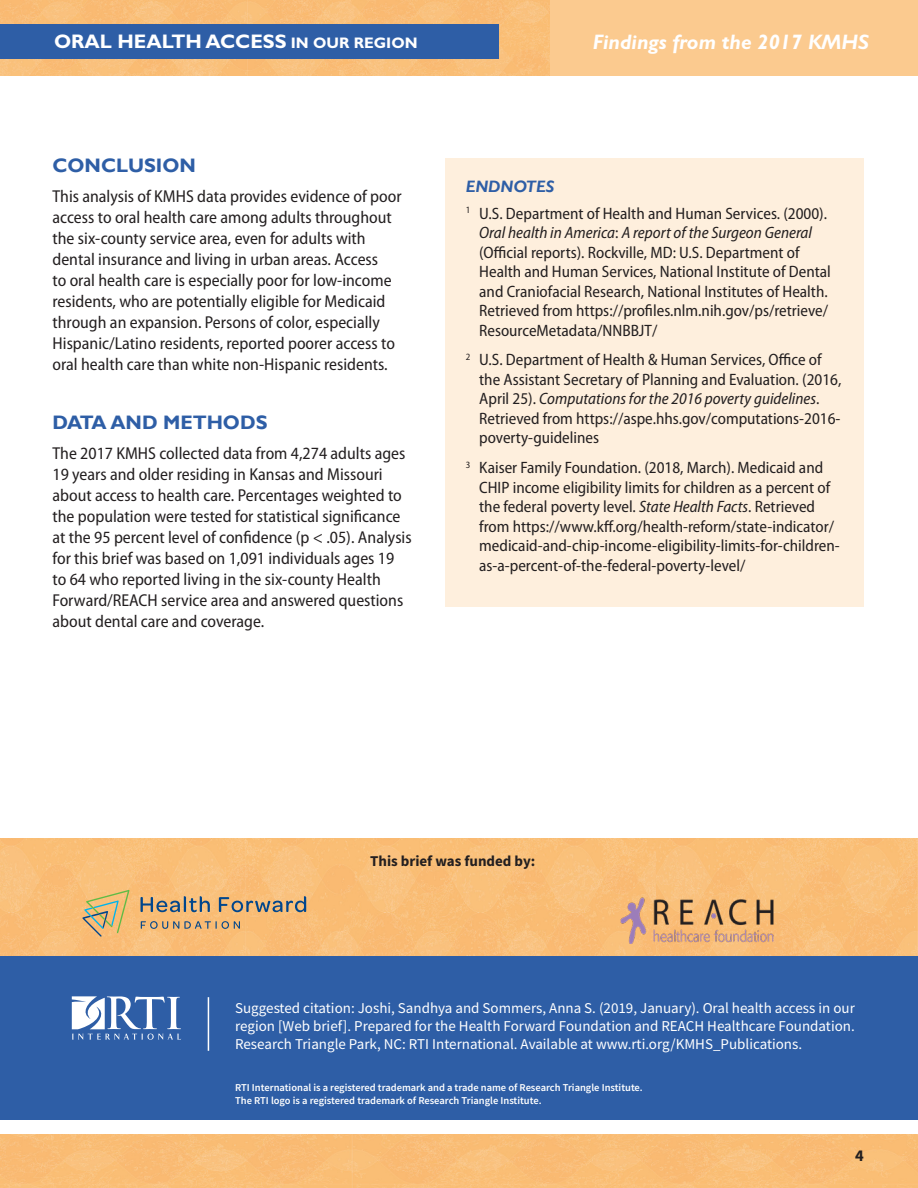
<style>
.page{position:relative;width:918px;height:1188px;background:#fff}
.page>*{position:absolute;margin:0;border:0;box-sizing:border-box;transform-origin:0 0}
.t1{font:italic 700 21px "Gill Sans Std";color:#fff}
.Body_Text{font:700 19.65px "Gill Sans Std";color:#fff}
.Head_2{font:700 19.5px "Gill Sans";color:#2e5ea6}
.Body_Text-2{font:semi-condensed 17.25px/21px "Myriad Pro";color:#231f20}
.Body_Text-3{font:semi-condensed 16.5px/19.5px "Myriad Pro";color:#231f20}
.Head_2-2{font:italic 700 16.5px "Gill Sans";color:#2e5ea6}
.t2{font:700 16.5px "Source Sans Pro";color:#231f20}
.t3{font:15px/18px "Source Sans Pro";color:#fff;text-align:justify}
.t4{font:700 15px "Source Sans Pro";color:#231f20}
.t5{font:600 10.5px/12.6px "Source Sans Pro";color:#fff}
.s1{font-size:15.3px}
.s2{font-style:italic}
</style>
<div class="page">
<div style="left:446px;top:159px;width:418px;height:448px;background:#feefdd"></div>
<div style="left:0;top:956px;width:918px;height:164px;background:#2e5ea6"></div>
<img style="left:0;top:838px;width:656px;height:118px">
<img style="left:656px;top:838px;width:262px;height:118px">
<img style="left:619px;top:897px;width:155px;height:46px">
<svg style="left:72px;top:996px;width:109px;height:44px"></svg>
<hr style="left:208px;top:997px;width:1px;height:54px;background:#fff">
<svg style="left:141px;top:896px;width:69px;height:16px"></svg>
<svg style="left:219px;top:896px;width:87px;height:16px"></svg>
<svg style="left:141px;top:921px;width:99px;height:8px"></svg>
<svg style="left:82px;top:890px;width:47px;height:47px;background:#d6b77a"></svg>
<img style="left:0;top:1134px;width:918px;height:54px">
<div style="left:550px;top:0;width:368px;height:76px;background:#fbca8f"></div>
<img style="left:0;top:0;width:550px;height:76px">
<div style="left:0;top:25px;width:498px;height:34px;background:#2e5ea6"></div>
<p class="Body_Text" style="left:54px;top:30px;width:365px">ORAL HEALTH ACCESS <span class="s1">IN OUR REGION</span></p>
<p class="t1" style="left:593px;top:30px;width:278px">Findings from the 2017 KMHS</p>
<p class="Head_2" style="left:53px;top:154px;width:145px">CONCLUSION</p>
<p class="Body_Text-2" style="left:53px;top:186px;width:351px">This analysis of KMHS data provides evidence of poor access to oral health care among adults throughout the six-county service area, even for adults with dental insurance and living in urban areas. Access<br>to oral health care is especially poor for low-income residents, who are potentially eligible for Medicaid through an expansion. Persons of color, especially Hispanic/Latino residents, reported poorer access to oral health care than white non-Hispanic residents.</p>
<p class="Head_2" style="left:53px;top:411px;width:216px">DATA AND METHODS</p>
<p class="Body_Text-2" style="left:53px;top:443px;width:361px">The 2017 KMHS collected data from 4,274 adults ages 19 years and older residing in Kansas and Missouri about access to health care. Percentages weighted to the population were tested for statistical significance at the 95 percent level of confidence (p &lt; .05). Analysis for this brief was based on 1,091 individuals ages 19 to 64 who reported living in the six-county Health Forward/REACH service area and answered questions about dental care and coverage.</p>
<p class="Head_2-2" style="left:466px;top:177px;width:90px">ENDNOTES</p>
<p class="Body_Text-3" style="left:479px;top:204px;width:353px;text-indent:-14px"><sup>1</sup> U.S. Department of Health and Human Services. (2000).<br><span class="s2">Oral health in America</span>: <span class="s2">A report of the Surgeon General </span>(Official reports). Rockville, MD: U.S. Department of Health and Human Services, National Institute of Dental and Craniofacial Research, National Institutes of Health.<br>Retrieved from https://profiles.nlm.nih.gov/ps/retrieve/ ResourceMetadata/NNBBJT/</p>
<p class="Body_Text-3" style="left:479px;top:351px;width:364px;text-indent:-14px"><sup>2</sup> U.S. Department of Health &amp; Human Services, Office of the Assistant Secretary of Planning and Evaluation. (2016, April 25). <span class="s2">Computations for the 2016 poverty guidelines</span>.<br>Retrieved from https://aspe.hhs.gov/computations-2016- poverty-guidelines</p>
<p class="Body_Text-3" style="left:479px;top:458px;width:362px;text-indent:-14px"><sup>3</sup> Kaiser Family Foundation. (2018, March). Medicaid and CHIP income eligibility limits for children as a percent of the federal poverty level. <span class="s2">State Health Facts</span>. Retrieved from https://www.kff.org/health-reform/state-indicator/ medicaid-and-chip-income-eligibility-limits-for-children&shy;as-a-percent-of-the-federal-poverty-level/</p>
<p class="t4" style="left:370px;top:851px;width:167px">This brief was funded by:</p>
<p class="t3" style="left:235px;top:999px;width:621px">Suggested citation: Joshi, Sandhya and Sommers, Anna S. (2019, January). Oral health access in our region [Web brief]. Prepared for the Health Forward Foundation and REACH Healthcare Foundation.<br>Research Triangle Park, NC: RTI International. Available at www.rti.org/KMHS_Publications.</p>
<p class="t5" style="left:235px;top:1081px;width:409px">RTI International is a registered trademark and a trade name of Research Triangle Institute.<br>The RTI logo is a registered trademark of Research Triangle Institute.</p>
<p class="t2" style="left:855px;top:1145px;width:10px">4</p>
</div>
